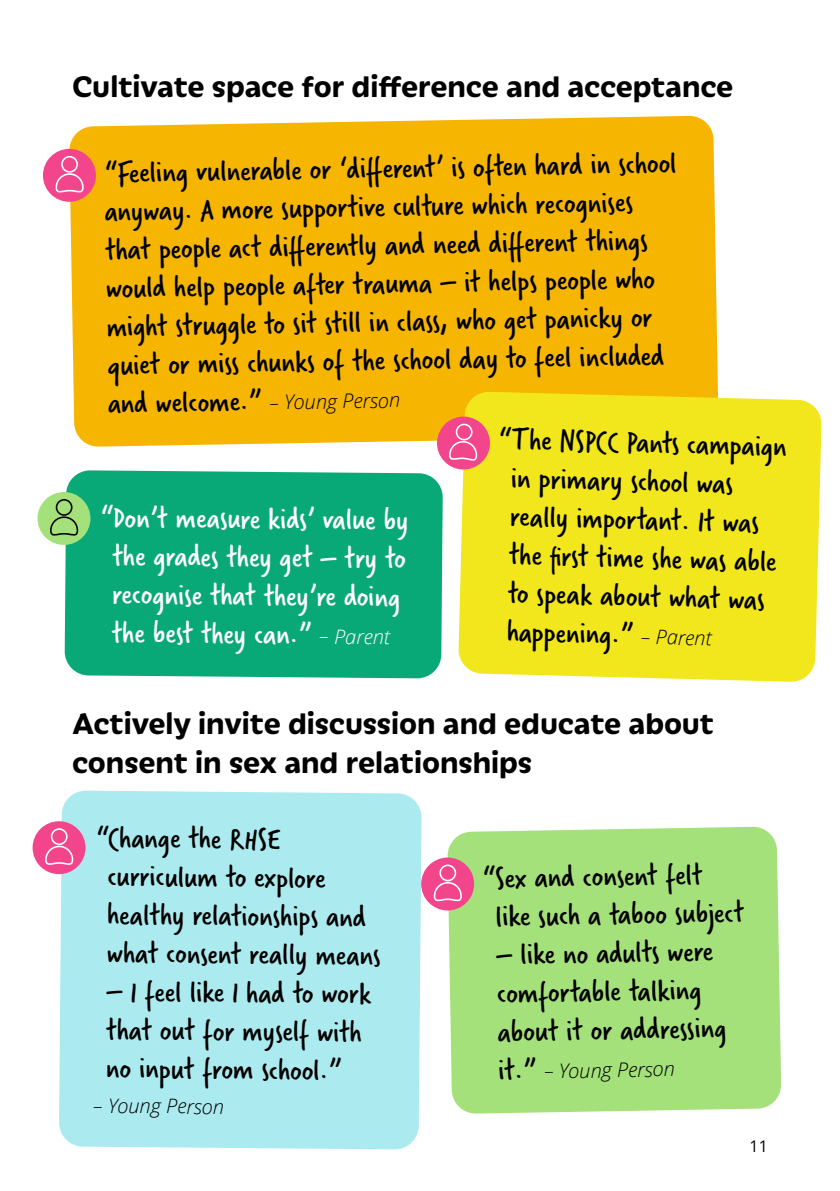
<style>
.page{position:relative;width:840px;height:1191px;background:#fff}
.page>*{position:absolute;margin:0;border:0;box-sizing:border-box;transform-origin:0 0}
.t1{font:32px/38.4px "Verveine";color:#000}
.t2{font:700 32px/38.4px "Iskra";color:#000}
.t3{font:32px/38.2px "Verveine";color:#fff}
.t4{font:italic 300 20px "Open Sans";color:#000}
.t5{font:italic 300 20px "Open Sans";color:#fff}
.t6{font:16px "Open Sans";color:#000}
.s1{font-family:"Open Sans";font-weight:300;font-style:italic;font-size:20px}
.s2{font-family:"Verveine";font-weight:400;font-style:normal;font-size:32px}
</style>
<div class="page">
<div style="left:69px;top:116px;width:649px;height:331px;background:#f5b500"></div>
<div style="left:65px;top:470px;width:377px;height:208px;background:#09a977"></div>
<div style="left:59px;top:790px;width:362px;height:359px;background:#abebf0"></div>
<div style="left:447px;top:826px;width:333px;height:287px;background:#a4e17a"></div>
<div style="left:458px;top:391px;width:363px;height:291px;background:#f2e71c"></div>
<div style="left:37px;top:492px;width:53px;height:53px;background:#a4e17a;border-radius:50%"></div>
<div style="left:56px;top:499px;width:16px;height:17px;border:2px solid #000;border-radius:50%"></div>
<svg style="left:50px;top:515px;width:29px;height:21px"></svg>
<div style="left:43px;top:149px;width:53px;height:53px;background:#f2458c;border-radius:50%"></div>
<div style="left:61px;top:156px;width:17px;height:17px;border:2px solid #fff;border-radius:50%"></div>
<svg style="left:55px;top:172px;width:29px;height:21px"></svg>
<div style="left:33px;top:821px;width:52px;height:53px;background:#f2458c;border-radius:50%"></div>
<div style="left:51px;top:828px;width:17px;height:17px;border:2px solid #fff;border-radius:50%"></div>
<svg style="left:45px;top:845px;width:29px;height:20px"></svg>
<div style="left:421px;top:857px;width:53px;height:53px;background:#f2458c;border-radius:50%"></div>
<div style="left:439px;top:864px;width:17px;height:17px;border:2px solid #fff;border-radius:50%"></div>
<svg style="left:433px;top:881px;width:29px;height:21px"></svg>
<svg style="left:436px;top:416px;width:54px;height:54px;background:#f37785"></svg>
<p class="t2" style="left:72px;top:66px;width:662px">Cultivate space for difference and acceptance</p>
<p class="t1" style="left:103px;top:154px;width:574px;rotate:-1deg">“Feeling vulnerable or ‘diff erent’ is often hard in school anyway. A more supportive culture which recognises that people act diff erently and need diff erent things would help people after trauma – it helps people who might struggle to sit still in class, who get panicky or quiet or miss chunks of the school day to feel included and welcome.” <span class="s1">– Young Person</span></p>
<p class="t3" style="left:112px;top:500px;width:298px;text-indent:-12px">“Don’t measure kids’ value by the grades they get – try to recognise that they’re doing the best they can.”</p>
<p class="t5" style="left:319px;top:622px;width:72px;rotate:1deg">– Parent</p>
<p class="t1" style="left:510px;top:421px;width:278px;text-indent:-12px;rotate:1deg">“The NSPCC Pants campaign in primary school was really important. It was the fi rst time she was able to speak about what was happening.”</p>
<p class="t4" style="left:641px;top:622px;width:72px;rotate:2deg">– Parent</p>
<p class="t2" style="left:72px;top:702px;width:643px">Actively invite discussion and educate about consent in sex and relationships</p>
<p class="t1" style="left:107px;top:819px;width:275px;text-indent:-11px">“Change the RHSE curriculum to explore healthy relationships and what consent really means</p>
<p class="t1" style="left:106px;top:973px;width:266px">– I feel like I had to work that out for myself with no input from school.”</p>
<p class="t4" style="left:94px;top:1091px;width:132px;rotate:1deg">– Young Person</p>
<p class="t1" style="left:494px;top:859px;width:250px;text-indent:-13px;rotate:-1deg">“Sex and consent felt like such a taboo subject</p>
<p class="t1" style="left:496px;top:936px;width:230px;rotate:-1deg">– like no adults were comfortable talking about it or addressing</p>
<p class="t4" style="left:498px;top:1058px;width:178px;rotate:-1deg"><span class="s2">it.”</span> – Young Person</p>
<p class="t6" style="left:749px;top:1135px;width:20px">11</p>
</div>
